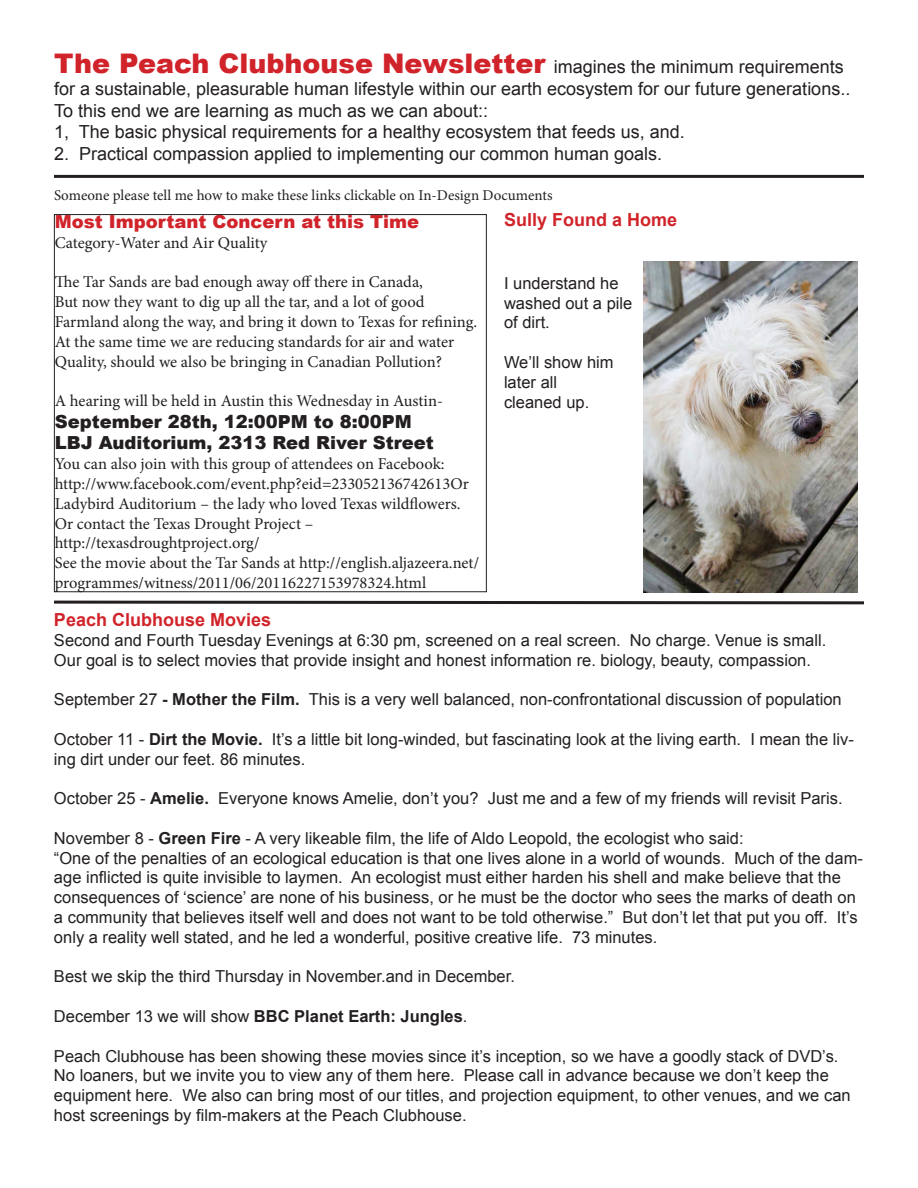
<style>
.page{position:relative;width:918px;height:1188px;background:#fff}
.page>*{position:absolute;margin:0;border:0;box-sizing:border-box;transform-origin:0 0}
.t1{font:18px/21.6px "Arial";color:#231f20}
.t2{font:900 18px "Arial";color:#231f20}
.t3{font:700 18px "Arial";color:#d1232a}
.t4{font:900 18px "Arial";color:#d1232a}
.t5{font:16.5px/19.8px "Arial";color:#231f20}
.t6{font:16.5px/19.8px "Minion Pro";color:#231f20}
.t7{font:700 16.5px "Arial";color:#231f20}
.t8{font:15px "Minion Pro";color:#231f20}
.s1{font-weight:900;font-size:27px;color:#d1232a}
.s2{font-weight:700}
.s3{font-weight:400}
</style>
<div class="page">
<hr style="left:54px;top:175px;width:810px;height:3px;background:#231f20">
<img style="left:644px;top:262px;width:214px;height:330px">
<svg style="left:54px;top:600px;width:810px;height:5px"></svg>
<p class="t1" style="left:54px;top:56px;width:798px"><span class="s1">The Peach Clubhouse Newsletter</span> imagines the minimum requirements for a sustainable, pleasurable human lifestyle within our earth ecosystem for our future generations..<br>To this end we are learning as much as we can about::</p>
<p class="t1" style="left:54px;top:121px;width:632px">1, The basic physical requirements for a healthy ecosystem that feeds us, and.</p>
<p class="t1" style="left:54px;top:143px;width:610px">2. Practical compassion applied to implementing our common human goals.</p>
<p class="t8" style="left:54px;top:185px;width:500px">Someone please tell me how to make these links clickable on In-Design Documents</p>
<p class="t3" style="left:504px;top:208px;width:175px">Sully Found a Home</p>
<p class="t4" style="left:55px;top:212px;width:366px">Most Important Concern at this Time</p>
<p class="t6" style="left:55px;top:233px;width:214px">Category-Water and Air Quality</p>
<p class="t6" style="left:55px;top:272px;width:370px">The Tar Sands are bad enough away off there in Canada,</p>
<p class="t6" style="left:55px;top:292px;width:371px">But now they want to dig up all the tar, and a lot of good</p>
<p class="t6" style="left:55px;top:312px;width:424px">Farmland along the way, and bring it down to Texas for refining.</p>
<p class="t6" style="left:55px;top:332px;width:401px">At the same time we are reducing standards for air and water</p>
<p class="t6" style="left:55px;top:352px;width:389px">Quality, should we also be bringing in Canadian Pollution?</p>
<p class="t6" style="left:55px;top:391px;width:390px">A hearing will be held in Austin this Wednesday in Austin-</p>
<p class="t2" style="left:55px;top:411px;width:358px">September 28th, 12:00PM to 8:00PM</p>
<p class="t2" style="left:55px;top:433px;width:381px">LBJ Auditorium, 2313 Red River Street</p>
<p class="t6" style="left:55px;top:454px;width:391px">You can also join with this group of attendees on Facebook:</p>
<p class="t6" style="left:55px;top:474px;width:416px">http://www.facebook.com/event.php?eid=233052136742613Or</p>
<p class="t6" style="left:55px;top:494px;width:407px">Ladybird Auditorium – the lady who loved Texas wildflowers.</p>
<p class="t6" style="left:55px;top:514px;width:260px">Or contact the Texas Drought Project –</p>
<p class="t6" style="left:55px;top:533px;width:206px">http://texasdroughtproject.org/</p>
<p class="t6" style="left:55px;top:553px;width:426px">See the movie about the Tar Sands at http://english.aljazeera.net/ programmes/witness/2011/06/20116227153978324.html</p>
<p class="t5" style="left:504px;top:273px;width:130px">I understand he washed out a pile of dirt.</p>
<p class="t5" style="left:504px;top:353px;width:111px">We’ll show him later all</p>
<p class="t5" style="left:504px;top:392px;width:87px">cleaned up.</p>
<p class="t3" style="left:54px;top:608px;width:219px">Peach Clubhouse Movies</p>
<p class="t5" style="left:54px;top:630px;width:774px">Second and Fourth Tuesday Evenings at 6:30 pm, screened on a real screen. No charge. Venue is small.</p>
<p class="t5" style="left:54px;top:650px;width:758px">Our goal is to select movies that provide insight and honest information re. biology, beauty, compassion.</p>
<p class="t5" style="left:54px;top:690px;width:789px">September 27 <span class="s2">- Mother the Film.</span> This is a very well balanced, non-confrontational discussion of population</p>
<p class="t5" style="left:54px;top:729px;width:802px">October 11 - <span class="s2">Dirt the Movie.</span> It’s a little bit long-winded, but fascinating look at the living earth. I mean the liv&shy;ing dirt under our feet. 86 minutes.</p>
<p class="t5" style="left:54px;top:789px;width:790px">October 25 - <span class="s2">Amelie.</span> Everyone knows Amelie, don’t you? Just me and a few of my friends will revisit Paris.</p>
<p class="t5" style="left:54px;top:828px;width:691px">November 8 - <span class="s2">Green Fire</span> - A very likeable film, the life of Aldo Leopold, the ecologist who said:</p>
<p class="t5" style="left:54px;top:848px;width:810px">“One of the penalties of an ecological education is that one lives alone in a world of wounds. Much of the dam&shy;age inflicted is quite invisible to laymen. An ecologist must either harden his shell and make believe that the consequences of ‘science’ are none of his business, or he must be the doctor who sees the marks of death on a community that believes itself well and does not want to be told otherwise.” But don’t let that put you off. It’s only a reality well stated, and he led a wonderful, positive creative life. 73 minutes.</p>
<p class="t5" style="left:54px;top:967px;width:463px">Best we skip the third Thursday in November.and in December.</p>
<p class="t7" style="left:54px;top:1005px;width:415px"><span class="s3">December 13 we will show</span> BBC Planet Earth: Jungles<span class="s3">.</span></p>
<p class="t5" style="left:54px;top:1046px;width:798px">Peach Clubhouse has been showing these movies since it’s inception, so we have a goodly stack of DVD’s.<br>No loaners, but we invite you to view any of them here. Please call in advance because we don’t keep the equipment here. We also can bring most of our titles, and projection equipment, to other venues, and we can host screenings by film-makers at the Peach Clubhouse.</p>
</div>
